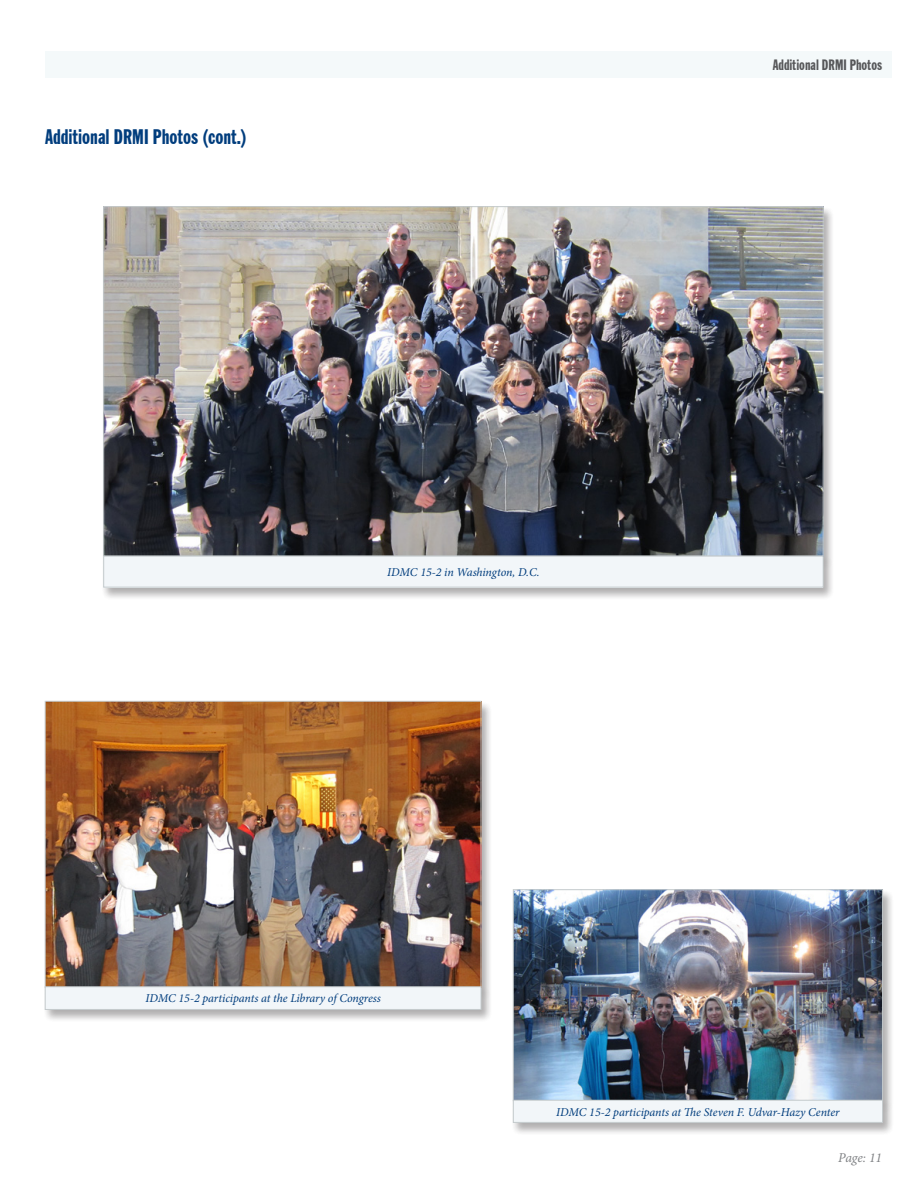
<style>
.page{position:relative;width:918px;height:1188px;background:#fff}
.page>*{position:absolute;margin:0;border:0;box-sizing:border-box;transform-origin:0 0}
.t1{font:extra-condensed 21px "Franklin Gothic BT";color:#013d7d}
.t2{font:extra-condensed 15px "Franklin Gothic BT";color:#57585a}
.t3{font:italic 13.5px "Minion Pro";letter-spacing:-.01em;color:#808285}
.t4{font:italic 12px "Minion Pro";letter-spacing:-.01em;color:#013d7d}
</style>
<div class="page">
<div style="left:45px;top:51px;width:846px;height:27px;background:#f4f9fa"></div>
<img style="left:106px;top:208px;width:715px;height:346px">
<div style="left:101px;top:555px;width:734px;height:45px;background:#231f20;opacity:.2"></div>
<div style="left:104px;top:556px;width:719px;height:31px;background:#f2f6f9"></div>
<div style="left:104px;top:556px;width:719px;height:31px;border:1px solid #c4cacc"></div>
<div style="left:511px;top:889px;width:383px;height:225px;background:#231f20;opacity:.2"></div>
<img style="left:515px;top:892px;width:366px;height:207px">
<div style="left:513px;top:890px;width:370px;height:211px;border:1px solid #c4cacc"></div>
<div style="left:511px;top:1099px;width:383px;height:37px;background:#231f20;opacity:.2"></div>
<div style="left:513px;top:1100px;width:370px;height:22px;background:#f2f6f9"></div>
<div style="left:513px;top:1100px;width:370px;height:23px;border:1px solid #c4cacc"></div>
<div style="left:43px;top:700px;width:450px;height:300px;background:#231f20;opacity:.2"></div>
<img style="left:47px;top:703px;width:432px;height:283px">
<div style="left:43px;top:986px;width:450px;height:36px;background:#231f20;opacity:.2"></div>
<div style="left:45px;top:987px;width:436px;height:22px;background:#f2f6f9"></div>
<div style="left:45px;top:987px;width:436px;height:23px;border:1px solid #c4cacc"></div>
<h1 class="t1" style="left:45px;top:124px;width:203px">Additional DRMI Photos (cont.)</h1>
<p class="t2" style="left:773px;top:56px;width:111px">Additional DRMI Photos</p>
<p class="t4" style="left:387px;top:564px;width:154px">IDMC 15-2 in Washington, D.C.</p>
<p class="t4" style="left:145px;top:990px;width:237px">IDMC 15-2 participants at the Library of Congress</p>
<p class="t4" style="left:556px;top:1104px;width:285px">IDMC 15-2 participants at The Steven F. Udvar-Hazy Center</p>
<p class="t3" style="left:838px;top:1148px;width:45px">Page: 11</p>
</div>
